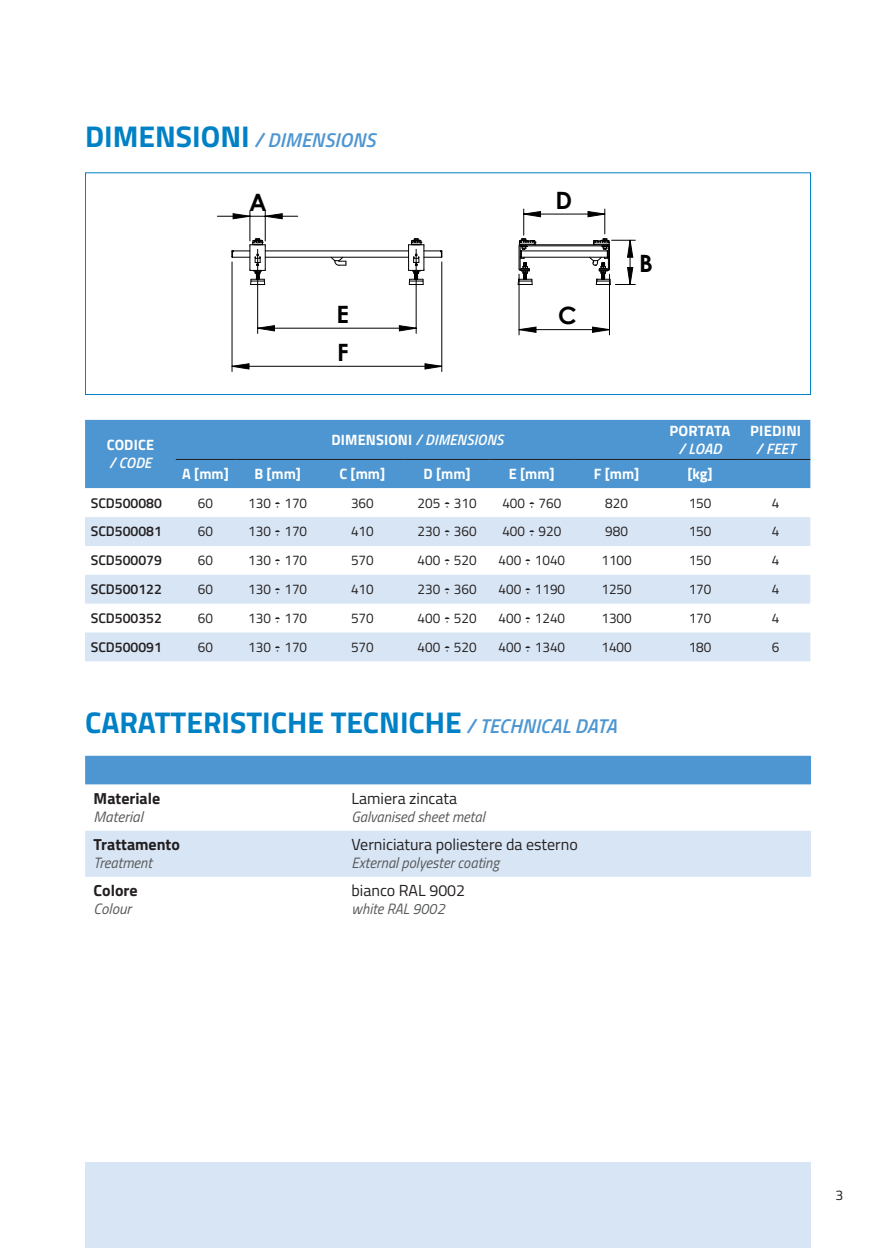
<style>
.page{position:relative;width:896px;height:1248px;background:#fff}
.page>*{position:absolute;margin:0;border:0;box-sizing:border-box;transform-origin:0 0}
.t1{font:700 30px "Titillium Web";color:#0081c5}
.t2{font:700 23.8px "Century Gothic";color:#000}
.t3{font:italic 600 20px "Titillium Web";letter-spacing:.01em;color:#4e96d1}
.t4{font:16px "Titillium Web";color:#231f20}
.t5{font:700 16px "Titillium Web";color:#231f20}
.t6{font:italic 15px "Titillium Web";color:#57585a}
.t7{font:700 15px "Titillium Web";letter-spacing:.01em;color:#fff}
.t8{font:italic 600 15px "Titillium Web";letter-spacing:.01em;color:#fff}
.t9{font:700 15px "Titillium Web";letter-spacing:-.01em;color:#fff}
.t10{font:14px "Titillium Web";color:#231f20}
.t11{font:600 14px "Titillium Web";color:#231f20}
.s1{font-weight:700;font-style:normal;font-size:30px;color:#0081c5}
.s2{font-weight:700;font-style:normal}
.s3{font-weight:600;font-style:italic;font-size:20px;color:#4e96d1}
</style>
<div class="page">
<div style="left:85px;top:1162px;width:726px;height:85px;background:#d8e5f4"></div>
<div style="left:85px;top:420px;width:725px;height:68px;background:#4e96d1"></div>
<svg style="left:85px;top:488px;width:725px;height:1px"></svg>
<svg style="left:85px;top:517px;width:725px;height:144px;fill:#d8e5f4"></svg>
<hr style="left:176px;top:459px;width:59px;height:1px;background:#231f20">
<hr style="left:235px;top:459px;width:85px;height:1px;background:#231f20">
<hr style="left:320px;top:459px;width:85px;height:1px;background:#231f20">
<hr style="left:405px;top:459px;width:84px;height:1px;background:#231f20">
<hr style="left:489px;top:459px;width:85px;height:1px;background:#231f20">
<hr style="left:574px;top:459px;width:85px;height:1px;background:#231f20">
<hr style="left:659px;top:459px;width:82px;height:1px;background:#231f20">
<hr style="left:741px;top:459px;width:69px;height:1px;background:#231f20">
<div style="left:85px;top:755px;width:726px;height:29px;background:#4e96d1"></div>
<svg style="left:85px;top:784px;width:726px;height:93px"></svg>
<div style="left:85px;top:830px;width:726px;height:46px;background:#d8e5f4"></div>
<hr style="left:895px;top:173px;width:1px;height:221px;background:#000">
<hr style="left:85px;top:1247px;width:725px;height:1px;background:#000">
<hr style="left:679px;top:1084px;width:131px;height:1px;background:#000">
<hr style="left:679px;top:1154px;width:131px;height:1px;background:#000">
<hr style="left:232px;top:262px;width:1px;height:109px;background:#000">
<hr style="left:441px;top:262px;width:1px;height:109px;background:#000">
<hr style="left:249px;top:211px;width:1px;height:30px;background:#000">
<hr style="left:265px;top:211px;width:1px;height:30px;background:#000">
<hr style="left:217px;top:216px;width:33px;height:1px;background:#000">
<hr style="left:265px;top:216px;width:33px;height:1px;background:#000">
<hr style="left:257px;top:249px;width:1px;height:84px;background:#000">
<hr style="left:416px;top:249px;width:1px;height:84px;background:#000">
<hr style="left:518px;top:274px;width:1px;height:61px;background:#000">
<hr style="left:609px;top:274px;width:1px;height:61px;background:#000">
<svg style="left:231px;top:362px;width:212px;height:8px"></svg>
<svg style="left:232px;top:213px;width:51px;height:7px"></svg>
<svg style="left:257px;top:324px;width:160px;height:8px"></svg>
<svg style="left:518px;top:326px;width:91px;height:7px"></svg>
<hr style="left:265px;top:257px;width:143px;height:1px;background:#000">
<hr style="left:265px;top:250px;width:143px;height:1px;background:#000">
<svg style="left:330px;top:256px;width:17px;height:10px"></svg>
<svg style="left:232px;top:239px;width:34px;height:46px"></svg>
<svg style="left:408px;top:239px;width:34px;height:46px"></svg>
<svg style="left:518px;top:209px;width:117px;height:76px"></svg>
<div style="left:85px;top:172px;width:726px;height:223px;border:1px solid #0081c5"></div>
<p class="t3" style="left:85px;top:125px;width:292px"><span class="s1">DIMENSIONI</span> / DIMENSIONS</p>
<p class="t2" style="left:249px;top:187px;width:19px">A</p>
<p class="t2" style="left:336px;top:299px;width:14px">E</p>
<p class="t2" style="left:337px;top:337px;width:13px">F</p>
<p class="t2" style="left:555px;top:185px;width:18px">D</p>
<p class="t2" style="left:558px;top:301px;width:20px">C</p>
<p class="t2" style="left:639px;top:249px;width:15px">B</p>
<p class="t7" style="left:107px;top:433px;width:49px">CODICE</p>
<p class="t8" style="left:109px;top:451px;width:44px">/ CODE</p>
<p class="t8" style="left:331px;top:428px;width:173px"><span class="s2">DIMENSIONI</span> / DIMENSIONS</p>
<p class="t9" style="left:669px;top:419px;width:62px">PORTATA</p>
<p class="t8" style="left:678px;top:437px;width:45px">/ LOAD</p>
<p class="t7" style="left:182px;top:462px;width:48px">A [mm]</p>
<p class="t7" style="left:254px;top:462px;width:48px">B [mm]</p>
<p class="t7" style="left:339px;top:462px;width:47px">C [mm]</p>
<p class="t7" style="left:423px;top:462px;width:49px">D [mm]</p>
<p class="t7" style="left:509px;top:462px;width:47px">E [mm]</p>
<p class="t7" style="left:594px;top:462px;width:47px">F [mm]</p>
<p class="t7" style="left:687px;top:462px;width:27px">[kg]</p>
<p class="t7" style="left:750px;top:419px;width:52px">PIEDINI</p>
<p class="t8" style="left:756px;top:437px;width:41px">/ FEET</p>
<p class="t11" style="left:91px;top:492px;width:73px">SCD500080</p>
<p class="t10" style="left:198px;top:492px;width:17px">60</p>
<p class="t10" style="left:248px;top:492px;width:60px">130 ÷ 170</p>
<p class="t10" style="left:351px;top:492px;width:24px">360</p>
<p class="t10" style="left:418px;top:492px;width:60px">205 ÷ 310</p>
<p class="t10" style="left:502px;top:492px;width:60px">400 ÷ 760</p>
<p class="t10" style="left:605px;top:492px;width:24px">820</p>
<p class="t10" style="left:689px;top:492px;width:24px">150</p>
<p class="t10" style="left:772px;top:492px;width:9px">4</p>
<p class="t11" style="left:91px;top:521px;width:73px">SCD500081</p>
<p class="t10" style="left:198px;top:521px;width:17px">60</p>
<p class="t10" style="left:248px;top:521px;width:60px">130 ÷ 170</p>
<p class="t10" style="left:351px;top:521px;width:24px">410</p>
<p class="t10" style="left:418px;top:521px;width:60px">230 ÷ 360</p>
<p class="t10" style="left:502px;top:521px;width:60px">400 ÷ 920</p>
<p class="t10" style="left:605px;top:521px;width:24px">980</p>
<p class="t10" style="left:689px;top:521px;width:24px">150</p>
<p class="t10" style="left:772px;top:521px;width:9px">4</p>
<p class="t11" style="left:91px;top:549px;width:73px">SCD500079</p>
<p class="t10" style="left:198px;top:550px;width:17px">60</p>
<p class="t10" style="left:248px;top:550px;width:60px">130 ÷ 170</p>
<p class="t10" style="left:351px;top:550px;width:24px">570</p>
<p class="t10" style="left:418px;top:550px;width:60px">400 ÷ 520</p>
<p class="t10" style="left:498px;top:550px;width:68px">400 ÷ 1040</p>
<p class="t10" style="left:601px;top:550px;width:32px">1100</p>
<p class="t10" style="left:689px;top:550px;width:24px">150</p>
<p class="t10" style="left:772px;top:550px;width:9px">4</p>
<p class="t11" style="left:91px;top:578px;width:73px">SCD500122</p>
<p class="t10" style="left:198px;top:579px;width:17px">60</p>
<p class="t10" style="left:248px;top:579px;width:60px">130 ÷ 170</p>
<p class="t10" style="left:351px;top:579px;width:24px">410</p>
<p class="t10" style="left:418px;top:579px;width:60px">230 ÷ 360</p>
<p class="t10" style="left:498px;top:579px;width:68px">400 ÷ 1190</p>
<p class="t10" style="left:601px;top:579px;width:32px">1250</p>
<p class="t10" style="left:689px;top:579px;width:24px">170</p>
<p class="t10" style="left:772px;top:579px;width:9px">4</p>
<p class="t11" style="left:91px;top:607px;width:73px">SCD500352</p>
<p class="t10" style="left:198px;top:607px;width:17px">60</p>
<p class="t10" style="left:248px;top:607px;width:60px">130 ÷ 170</p>
<p class="t10" style="left:351px;top:607px;width:24px">570</p>
<p class="t10" style="left:418px;top:607px;width:60px">400 ÷ 520</p>
<p class="t10" style="left:498px;top:607px;width:68px">400 ÷ 1240</p>
<p class="t10" style="left:601px;top:607px;width:32px">1300</p>
<p class="t10" style="left:689px;top:607px;width:24px">170</p>
<p class="t10" style="left:772px;top:607px;width:9px">4</p>
<p class="t11" style="left:91px;top:636px;width:73px">SCD500091</p>
<p class="t10" style="left:198px;top:636px;width:17px">60</p>
<p class="t10" style="left:248px;top:636px;width:60px">130 ÷ 170</p>
<p class="t10" style="left:351px;top:636px;width:24px">570</p>
<p class="t10" style="left:418px;top:636px;width:60px">400 ÷ 520</p>
<p class="t10" style="left:498px;top:636px;width:68px">400 ÷ 1340</p>
<p class="t10" style="left:601px;top:636px;width:32px">1400</p>
<p class="t10" style="left:689px;top:636px;width:24px">180</p>
<p class="t10" style="left:772px;top:636px;width:9px">6</p>
<p class="t1" style="left:85px;top:699px;width:533px">CARATTERISTICHE TECNICHE <span class="s3">/ TECHNICAL DATA</span></p>
<p class="t5" style="left:94px;top:786px;width:68px">Materiale</p>
<p class="t6" style="left:94px;top:805px;width:51px">Material</p>
<p class="t4" style="left:351px;top:786px;width:107px">Lamiera zincata</p>
<p class="t6" style="left:351px;top:805px;width:135px">Galvanised sheet metal</p>
<p class="t5" style="left:94px;top:832px;width:88px">Trattamento</p>
<p class="t6" style="left:94px;top:851px;width:60px">Treatment</p>
<p class="t4" style="left:351px;top:832px;width:228px">Verniciatura poliestere da esterno</p>
<p class="t6" style="left:351px;top:852px;width:149px">External polyester coating</p>
<p class="t5" style="left:94px;top:878px;width:46px">Colore</p>
<p class="t6" style="left:94px;top:898px;width:39px">Colour</p>
<p class="t4" style="left:351px;top:879px;width:115px">bianco RAL 9002</p>
<p class="t6" style="left:351px;top:898px;width:95px">white RAL 9002</p>
<p class="t10" style="left:835px;top:1184px;width:9px">3</p>
</div>
